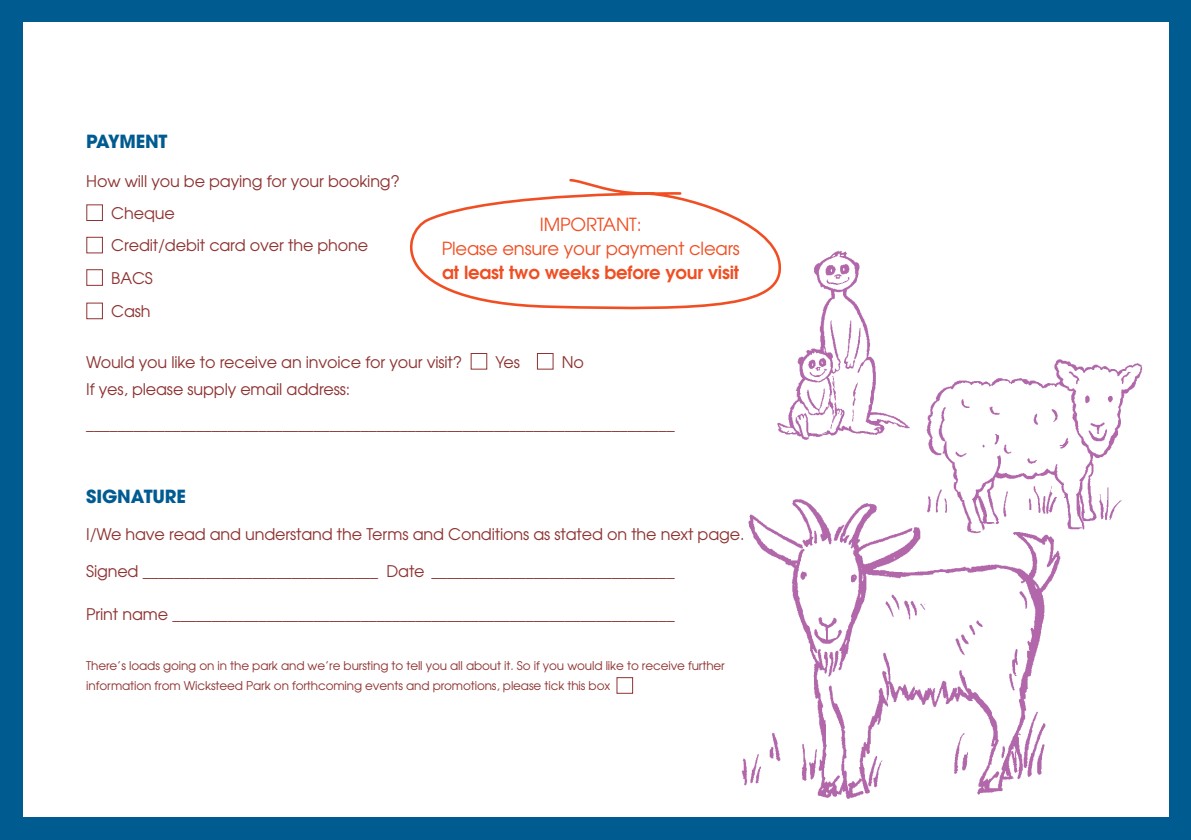
<style>
.page{position:relative;width:1191px;height:840px;background:#fff}
.page>*{position:absolute;margin:0;border:0;box-sizing:border-box;transform-origin:0 0}
.t1{font:18px/24px "Avant Garde";letter-spacing:-.01em;color:#f04e23;text-align:center}
.t2{font:600 18px "Avant Garde";letter-spacing:-.01em;color:#f04e23}
.t3{font:700 18px "Avant Garde";letter-spacing:-.01em;color:#005b91}
.t4{font:16px/32.6px "Avant Garde";letter-spacing:-.01em;color:#8e3331}
.t5{font:12px/20px "Avant Garde";letter-spacing:-.01em;color:#8e3331}
</style>
<div class="page">
<div style="left:0;top:0;width:1191px;height:839px;background:#005b91"></div>
<div style="left:23px;top:23px;width:1145px;height:793px;background:#fff"></div>
<div style="left:86px;top:204px;width:17px;height:17px;border:1px solid #8e3331"></div>
<div style="left:86px;top:237px;width:17px;height:16px;border:1px solid #8e3331"></div>
<div style="left:86px;top:269px;width:17px;height:17px;border:1px solid #8e3331"></div>
<div style="left:86px;top:302px;width:17px;height:17px;border:1px solid #8e3331"></div>
<div style="left:470px;top:353px;width:17px;height:16px;border:1px solid #8e3331"></div>
<div style="left:537px;top:353px;width:16px;height:16px;border:1px solid #8e3331"></div>
<div style="left:616px;top:676px;width:17px;height:17px;border:1px solid #8e3331"></div>
<svg style="left:409px;top:179px;width:365px;height:131px"></svg>
<img style="left:926px;top:359px;width:217px;height:161px">
<img style="left:726px;top:481px;width:379px;height:336px">
<img style="left:774px;top:246px;width:136px;height:194px">
<p class="t3" style="left:86px;top:129px;width:83px">PAYMENT</p>
<p class="t4" style="left:111px;top:164px;width:290px;text-indent:-25px">How will you be paying for your booking?<br>Cheque<br>Credit/debit card over the phone<br>BACS<br>Cash</p>
<p class="t4" style="left:86px;top:345px;width:377px">Would you like to receive an invoice for your visit?</p>
<p class="t4" style="left:495px;top:345px;width:26px">Yes</p>
<p class="t4" style="left:562px;top:345px;width:24px">No</p>
<p class="t4" style="left:86px;top:372px;width:590px;line-height:34.4px">If yes, please supply email address: ___________________________________________________________________________</p>
<p class="t1" style="left:442px;top:211px;width:300px">IMPORTANT:<br>Please ensure your payment clears</p>
<p class="t2" style="left:442px;top:260px;width:299px">at least two weeks before your visit</p>
<p class="t3" style="left:86px;top:484px;width:101px">SIGNATURE</p>
<p class="t4" style="left:86px;top:517px;width:659px">I/We have read and understand the Terms and Conditions as stated on the next page.</p>
<p class="t4" style="left:86px;top:554px;width:590px">Signed ______________________________ Date _______________________________</p>
<p class="t4" style="left:86px;top:597px;width:590px">Print name ________________________________________________________________</p>
<p class="t5" style="left:86px;top:654px;width:640px">There’s loads going on in the park and we’re bursting to tell you all about it. So if you would like to receive further information from Wicksteed Park on forthcoming events and promotions, please tick this box</p>
</div>
